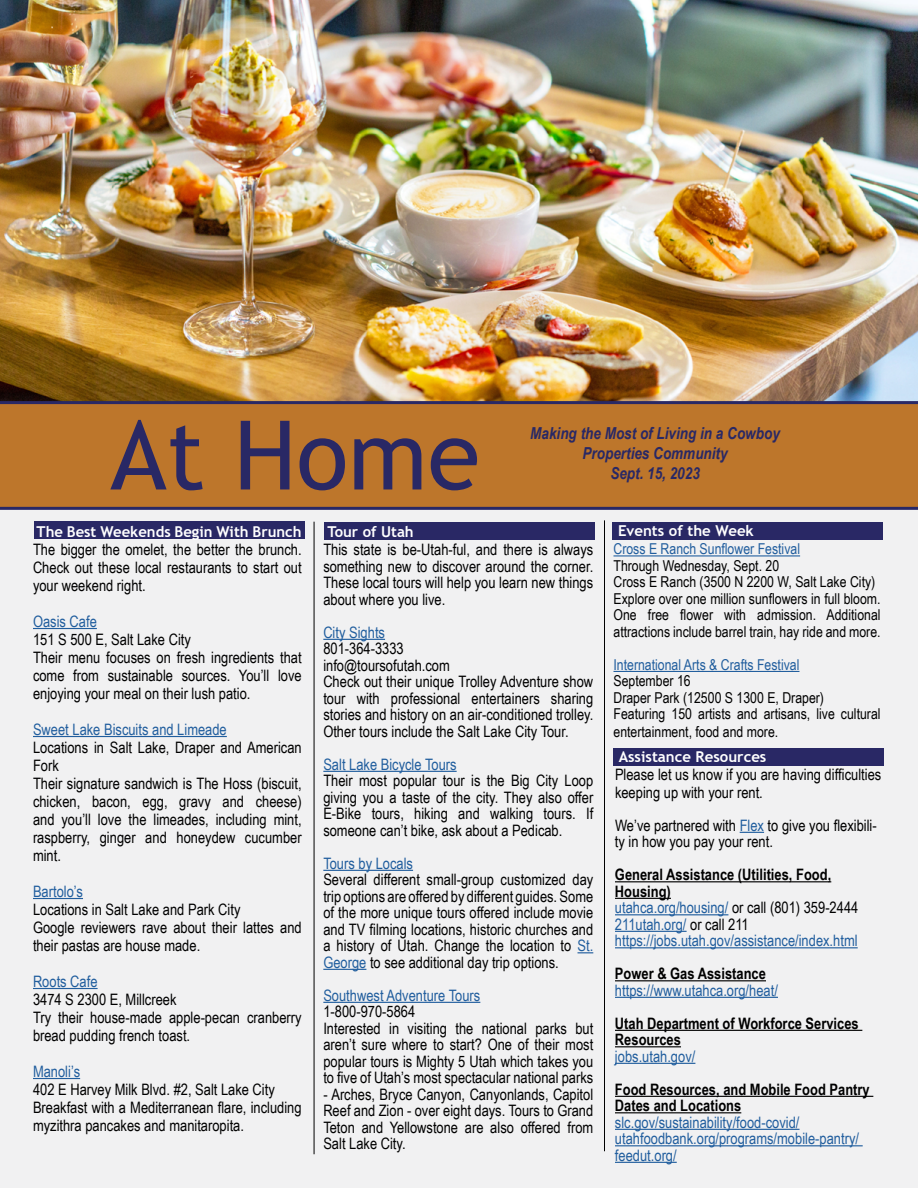
<style>
.page{position:relative;width:918px;height:1188px;background:#fff}
.page>*{position:absolute;margin:0;border:0;box-sizing:border-box;transform-origin:0 0}
.t1{font:96px "Trebuchet MS";color:#292865}
.t2{font:italic 700 16.5px/19.8px "Arial Narrow";color:#292865;text-align:center}
.t3{font:15.75px/16.5px "Arial Narrow";color:#000}
.t4{font:15.75px/16.5px "Arial Narrow";color:#215e9e}
.t5{font:700 15.75px/16.5px "Arial Narrow";color:#000}
.t6{font:15px/16.5px "Arial Narrow";color:#000}
.t7{font:700 15px "Trebuchet MS";color:#fff}
.t8{font:15px "Arial Narrow";color:#215e9e}
.s1{color:#215e9e}
.s2{font-weight:700;color:#000}
.s3{color:#000}
</style>
<div class="page">
<div style="left:0;top:402px;width:918px;height:138px;background:#bd762b"></div>
<div style="left:0;top:510px;width:918px;height:678px;background:#f1f1f2"></div>
<hr style="left:604px;top:520px;width:1px;height:631px;background:#000">
<div style="left:34px;top:522px;width:271px;height:17px;background:#292865"></div>
<hr style="left:0;top:507px;width:918px;height:3px;background:#292865">
<div style="left:613px;top:523px;width:270px;height:17px;background:#292865"></div>
<div style="left:614px;top:748px;width:270px;height:17px;background:#292865"></div>
<hr style="left:614px;top:555px;width:186px;height:1px;background:#215e9e">
<hr style="left:614px;top:671px;width:185px;height:1px;background:#215e9e">
<svg style="left:740px;top:832px;width:24px;height:1px"></svg>
<hr style="left:615px;top:881px;width:216px;height:1px;background:#000">
<hr style="left:615px;top:898px;width:56px;height:1px;background:#000">
<hr style="left:615px;top:914px;width:113px;height:1px;background:#215e9e">
<hr style="left:615px;top:931px;width:72px;height:1px;background:#215e9e">
<hr style="left:615px;top:947px;width:243px;height:1px;background:#215e9e">
<hr style="left:615px;top:980px;width:151px;height:1px;background:#000">
<hr style="left:615px;top:997px;width:163px;height:1px;background:#215e9e">
<hr style="left:615px;top:1030px;width:247px;height:1px;background:#000">
<hr style="left:615px;top:1046px;width:66px;height:1px;background:#000">
<hr style="left:615px;top:1063px;width:80px;height:1px;background:#215e9e">
<hr style="left:615px;top:1096px;width:258px;height:1px;background:#000">
<hr style="left:615px;top:1112px;width:126px;height:1px;background:#000">
<hr style="left:615px;top:1129px;width:185px;height:1px;background:#215e9e">
<hr style="left:615px;top:1145px;width:248px;height:1px;background:#215e9e">
<hr style="left:615px;top:1162px;width:62px;height:1px;background:#215e9e">
<hr style="left:314px;top:522px;width:1px;height:632px;background:#000">
<hr style="left:33px;top:628px;width:64px;height:1px;background:#215e9e">
<hr style="left:33px;top:736px;width:194px;height:1px;background:#215e9e">
<hr style="left:33px;top:898px;width:50px;height:1px;background:#215e9e">
<hr style="left:33px;top:988px;width:65px;height:1px;background:#215e9e">
<hr style="left:33px;top:1078px;width:47px;height:1px;background:#215e9e">
<div style="left:325px;top:523px;width:270px;height:17px;background:#292865"></div>
<hr style="left:323px;top:639px;width:62px;height:1px;background:#215e9e">
<hr style="left:323px;top:771px;width:134px;height:1px;background:#215e9e">
<hr style="left:323px;top:870px;width:90px;height:1px;background:#215e9e">
<svg style="left:578px;top:952px;width:15px;height:1px"></svg>
<hr style="left:323px;top:969px;width:43px;height:1px;background:#215e9e">
<hr style="left:323px;top:1002px;width:157px;height:1px;background:#215e9e">
<img style="left:0;top:0;width:918px;height:401px">
<hr style="left:0;top:401px;width:918px;height:3px;background:#292865">
<h1 class="t1" style="left:110px;top:395px;width:371px">At Home</h1>
<p class="t2" style="left:530px;top:423px;width:251px">Making the Most of Living in a Cowboy<br>Properties Community<br>Sept. 15, 2023</p>
<p class="t7" style="left:618px;top:522px;width:137px">Events of the Week</p>
<p class="t8" style="left:614px;top:538px;width:188px">Cross E Ranch Sunflower Festival</p>
<p class="t6" style="left:614px;top:557px;width:269px">Through Wednesday, Sept. 20<br>Cross E Ranch (3500 N 2200 W, Salt Lake City)<br>Explore over one million sunflowers in full bloom.<br>One free flower with admission. Additional attractions include barrel train, hay ride and more.</p>
<p class="t8" style="left:614px;top:654px;width:187px">International Arts &amp; Crafts Festival</p>
<p class="t6" style="left:614px;top:672px;width:269px">September 16<br>Draper Park (12500 S 1300 E, Draper)<br>Featuring 150 artists and artisans, live cultural</p>
<p class="t6" style="left:614px;top:723px;width:166px">entertainment, food and more.</p>
<p class="t7" style="left:619px;top:747px;width:149px">Assistance Resources</p>
<p class="t3" style="left:615px;top:765px;width:268px;line-height:18px">Please let us know if you are having difficulties keeping up with your rent.</p>
<p class="t3" style="left:615px;top:816px;width:263px">We’ve partnered with <span class="s1">Flex</span> to give you flexibili&shy;ty in how you pay your rent.</p>
<p class="t4" style="left:615px;top:866px;width:245px"><span class="s2">General Assistance (Utilities, Food, Housing)<br></span>utahca.org/housing/ <span class="s3">or call (801) 359-2444<br></span>211utah.org/ <span class="s3">or call 211 </span>https://jobs.utah.gov/assistance/index.html</p>
<p class="t5" style="left:615px;top:965px;width:152px">Power &amp; Gas Assistance</p>
<p class="t4" style="left:615px;top:981px;width:164px">https://www.utahca.org/heat/</p>
<p class="t5" style="left:615px;top:1014px;width:245px">Utah Department of Workforce Services<br>Resources</p>
<p class="t4" style="left:615px;top:1047px;width:82px">jobs.utah.gov/</p>
<p class="t5" style="left:615px;top:1080px;width:256px">Food Resources, and Mobile Food Pantry<br>Dates and Locations</p>
<p class="t4" style="left:615px;top:1113px;width:246px">slc.gov/sustainability/food-covid/ utahfoodbank.org/programs/mobile-pantry/ feedut.org/</p>
<p class="t7" style="left:37px;top:522px;width:267px">The Best Weekends Begin With Brunch</p>
<p class="t3" style="left:33px;top:540px;width:270px;line-height:18px;text-align:justify">The bigger the omelet, the better the brunch.<br>Check out these local restaurants to start out your weekend right.</p>
<p class="t4" style="left:33px;top:612px;width:65px">Oasis Cafe</p>
<p class="t3" style="left:33px;top:630px;width:270px;line-height:18px">151 S 500 E, Salt Lake City<br>Their menu focuses on fresh ingredients that come from sustainable sources. You’ll love enjoying your meal on their lush patio.</p>
<p class="t4" style="left:33px;top:720px;width:195px">Sweet Lake Biscuits and Limeade</p>
<p class="t3" style="left:33px;top:738px;width:270px;line-height:18px">Locations in Salt Lake, Draper and American<br>Fork<br>Their signature sandwich is The Hoss (biscuit, chicken, bacon, egg, gravy and cheese) and you’ll love the limeades, including mint, raspberry, ginger and honeydew cucumber mint.</p>
<p class="t4" style="left:33px;top:883px;width:52px">Bartolo’s</p>
<p class="t3" style="left:33px;top:900px;width:270px;line-height:18px">Locations in Salt Lake and Park City<br>Google reviewers rave about their lattes and their pastas are house made.</p>
<p class="t4" style="left:33px;top:973px;width:66px">Roots Cafe</p>
<p class="t3" style="left:33px;top:990px;width:270px;line-height:18px">3474 S 2300 E, Millcreek<br>Try their house-made apple-pecan cranberry bread pudding french toast.</p>
<p class="t4" style="left:33px;top:1063px;width:49px">Manoli’s</p>
<p class="t3" style="left:33px;top:1080px;width:270px;line-height:18px">402 E Harvey Milk Blvd. #2, Salt Lake City<br>Breakfast with a Mediterranean flare, including myzithra pancakes and manitaropita.</p>
<p class="t7" style="left:328px;top:522px;width:88px">Tour of Utah</p>
<p class="t3" style="left:323px;top:541px;width:271px;text-align:justify">This state is be-Utah-ful, and there is always something new to discover around the corner.<br>These local tours will help you learn new things about where you live.</p>
<p class="t4" style="left:323px;top:623px;width:63px">City Sights</p>
<p class="t3" style="left:323px;top:640px;width:271px">801-364-3333<br>info@toursofutah.com<br>Check out their unique Trolley Adventure show tour with professional entertainers sharing stories and history on an air-conditioned trolley.<br>Other tours include the Salt Lake City Tour.</p>
<p class="t4" style="left:323px;top:755px;width:135px">Salt Lake Bicycle Tours</p>
<p class="t3" style="left:323px;top:772px;width:271px;text-align:justify">Their most popular tour is the Big City Loop giving you a taste of the city. They also offer E-Bike tours, hiking and walking tours. If someone can’t bike, ask about a Pedicab.</p>
<p class="t4" style="left:323px;top:854px;width:91px">Tours by Locals</p>
<p class="t3" style="left:323px;top:871px;width:271px;text-align:justify">Several different small-group customized day trip options are offered by different guides. Some of the more unique tours offered include movie and TV filming locations, historic churches and a history of Utah. Change the location to <span class="s1">St.<br>George</span> to see additional day trip options.</p>
<p class="t4" style="left:323px;top:986px;width:159px">Southwest Adventure Tours</p>
<p class="t3" style="left:323px;top:1003px;width:271px">1-800-970-5864<br>Interested in visiting the national parks but aren’t sure where to start? One of their most popular tours is Mighty 5 Utah which takes you to five of Utah’s most spectacular national parks</p>
<p class="t3" style="left:323px;top:1085px;width:271px;text-align:justify">- Arches, Bryce Canyon, Canyonlands, Capitol Reef and Zion - over eight days. Tours to Grand Teton and Yellowstone are also offered from Salt Lake City.</p>
</div>
